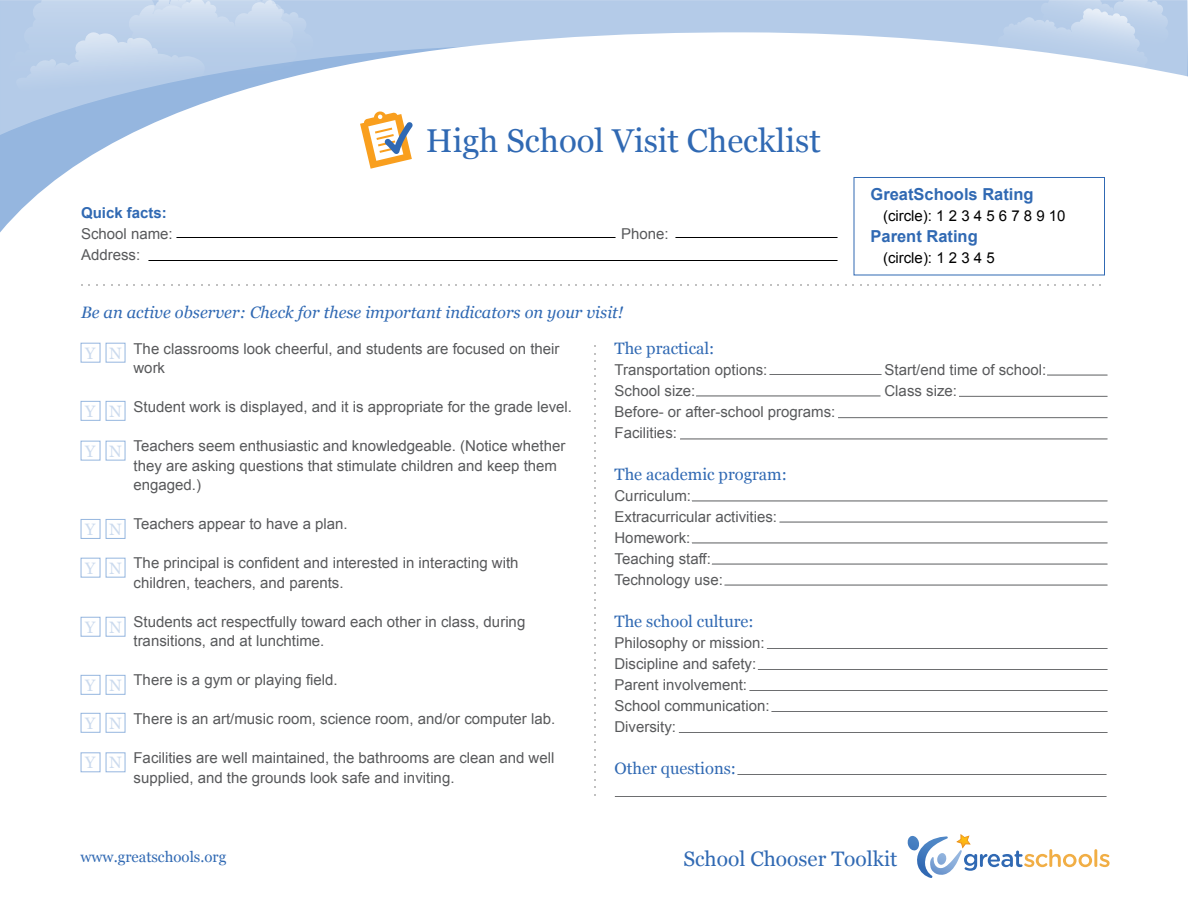
<style>
.page{position:relative;width:1188px;height:918px;background:#fff}
.page>*{position:absolute;margin:0;border:0;box-sizing:border-box;transform-origin:0 0}
.t1{font:33px "Georgia";color:#3069b3}
.t2{font:21px "Georgia";color:#3069b3}
.t3{font:16.5px "Georgia";color:#3069b3}
.t4{font:italic 16.5px "Georgia";color:#3069b3}
.t5{font:700 16.5px "Arial";color:#3069b3}
.t6{font:16.5px "Georgia";color:#ccdbee}
.t7{font:15px/21px "Arial";color:#58595b}
.t8{font:15px "Arial";color:#000}
.t9{font:15px "Georgia";color:#3069b3}
.t10{font:700 15px "Arial";color:#3069b3}
</style>
<div class="page">
<svg style="left:0;top:0;width:1188px;height:233px"></svg>
<svg style="left:0;top:0;width:1187px;height:135px"></svg>
<svg style="left:8px;top:0;width:306px;height:138px"></svg>
<svg style="left:996px;top:0;width:172px;height:97px"></svg>
<hr style="left:1094px;top:849px;width:3px;height:18px;background:#f1ae45">
<svg style="left:1099px;top:854px;width:11px;height:13px"></svg>
<svg style="left:907px;top:834px;width:185px;height:44px"></svg>
<div style="left:854px;top:177px;width:251px;height:98px;border:1px solid #3069b3"></div>
<hr style="left:177px;top:237px;width:439px;height:1px;background:#000">
<hr style="left:149px;top:260px;width:689px;height:1px;background:#000">
<hr style="left:676px;top:237px;width:162px;height:1px;background:#000">
<hr style="left:770px;top:374px;width:112px;height:1px;background:#6d6e70">
<hr style="left:696px;top:396px;width:184px;height:1px;background:#6d6e70">
<hr style="left:838px;top:417px;width:270px;height:1px;background:#6d6e70">
<hr style="left:680px;top:439px;width:428px;height:1px;background:#6d6e70">
<hr style="left:1047px;top:375px;width:61px;height:1px;background:#6d6e70">
<hr style="left:959px;top:396px;width:149px;height:1px;background:#6d6e70">
<hr style="left:692px;top:501px;width:416px;height:1px;background:#6d6e70">
<hr style="left:779px;top:522px;width:329px;height:1px;background:#6d6e70">
<hr style="left:692px;top:543px;width:416px;height:1px;background:#6d6e70">
<hr style="left:712px;top:564px;width:396px;height:1px;background:#6d6e70">
<hr style="left:724px;top:585px;width:384px;height:1px;background:#6d6e70">
<hr style="left:767px;top:648px;width:341px;height:1px;background:#6d6e70">
<hr style="left:758px;top:669px;width:350px;height:1px;background:#6d6e70">
<hr style="left:749px;top:690px;width:359px;height:1px;background:#6d6e70">
<hr style="left:771px;top:711px;width:337px;height:1px;background:#6d6e70">
<hr style="left:679px;top:732px;width:429px;height:1px;background:#6d6e70">
<hr style="left:737px;top:774px;width:370px;height:1px;background:#6d6e70">
<hr style="left:615px;top:796px;width:492px;height:1px;background:#6d6e70">
<div style="left:81px;top:343px;width:19px;height:20px;background:#fff;border:1px solid #95b6df"></div>
<div style="left:106px;top:343px;width:19px;height:20px;background:#fff;border:1px solid #95b6df"></div>
<div style="left:81px;top:401px;width:19px;height:20px;background:#fff;border:1px solid #95b6df"></div>
<div style="left:106px;top:401px;width:19px;height:20px;background:#fff;border:1px solid #95b6df"></div>
<div style="left:81px;top:441px;width:19px;height:20px;background:#fff;border:1px solid #95b6df"></div>
<div style="left:106px;top:441px;width:19px;height:20px;background:#fff;border:1px solid #95b6df"></div>
<div style="left:81px;top:519px;width:19px;height:20px;background:#fff;border:1px solid #95b6df"></div>
<div style="left:106px;top:519px;width:19px;height:20px;background:#fff;border:1px solid #95b6df"></div>
<div style="left:81px;top:558px;width:19px;height:20px;background:#fff;border:1px solid #95b6df"></div>
<div style="left:106px;top:558px;width:19px;height:20px;background:#fff;border:1px solid #95b6df"></div>
<div style="left:81px;top:617px;width:19px;height:20px;background:#fff;border:1px solid #95b6df"></div>
<div style="left:106px;top:617px;width:19px;height:20px;background:#fff;border:1px solid #95b6df"></div>
<div style="left:81px;top:675px;width:19px;height:20px;background:#fff;border:1px solid #95b6df"></div>
<div style="left:106px;top:675px;width:19px;height:20px;background:#fff;border:1px solid #95b6df"></div>
<div style="left:81px;top:713px;width:19px;height:20px;background:#fff;border:1px solid #95b6df"></div>
<div style="left:106px;top:713px;width:19px;height:20px;background:#fff;border:1px solid #95b6df"></div>
<div style="left:81px;top:752px;width:19px;height:20px;background:#fff;border:1px solid #95b6df"></div>
<div style="left:106px;top:752px;width:19px;height:20px;background:#fff;border:1px solid #95b6df"></div>
<svg style="left:360px;top:111px;width:53px;height:58px"></svg>
<h1 class="t1" style="left:426px;top:121px;width:396px">High School Visit Checklist</h1>
<p class="t10" style="left:81px;top:203px;width:87px">Quick facts:</p>
<p class="t7" style="left:81px;top:223px;width:93px">School name:</p>
<p class="t7" style="left:621px;top:223px;width:49px">Phone:</p>
<p class="t7" style="left:81px;top:244px;width:61px">Address:</p>
<p class="t5" style="left:871px;top:183px;width:165px">GreatSchools Rating</p>
<p class="t8" style="left:883px;top:206px;width:184px">(circle): 1 2 3 4 5 6 7 8 9 10</p>
<p class="t5" style="left:871px;top:225px;width:109px">Parent Rating</p>
<p class="t8" style="left:883px;top:248px;width:113px">(circle): 1 2 3 4 5</p>
<p class="t4" style="left:81px;top:302px;width:544px">Be an active observer: Check for these important indicators on your visit!</p>
<p class="t7" style="left:134px;top:339px;width:428px;line-height:19.5px">The classrooms look cheerful, and students are focused on their work</p>
<p class="t7" style="left:134px;top:397px;width:440px">Student work is displayed, and it is appropriate for the grade level.</p>
<p class="t7" style="left:134px;top:436px;width:433px;line-height:19.5px">Teachers seem enthusiastic and knowledgeable. (Notice whether they are asking questions that stimulate children and keep them engaged.)</p>
<p class="t7" style="left:134px;top:514px;width:216px">Teachers appear to have a plan.</p>
<p class="t7" style="left:134px;top:553px;width:387px;line-height:19.5px">The principal is confident and interested in interacting with children, teachers, and parents.</p>
<p class="t7" style="left:134px;top:612px;width:393px;line-height:19.5px">Students act respectfully toward each other in class, during transitions, and at lunchtime.</p>
<p class="t7" style="left:134px;top:670px;width:206px">There is a gym or playing field.</p>
<p class="t7" style="left:134px;top:709px;width:423px">There is an art/music room, science room, and/or computer lab.</p>
<p class="t7" style="left:134px;top:748px;width:422px;line-height:19.5px">Facilities are well maintained, the bathrooms are clean and well supplied, and the grounds look safe and inviting.</p>
<p class="t3" style="left:615px;top:339px;width:101px">The practical:</p>
<p class="t7" style="left:615px;top:360px;width:154px">Transportation options:</p>
<p class="t7" style="left:885px;top:360px;width:163px">Start/end time of school:</p>
<p class="t7" style="left:615px;top:381px;width:82px">School size:</p>
<p class="t7" style="left:885px;top:381px;width:74px">Class size:</p>
<p class="t7" style="left:615px;top:402px;width:222px">Before- or after-school programs:<br>Facilities:</p>
<p class="t3" style="left:615px;top:465px;width:174px">The academic program:</p>
<p class="t7" style="left:615px;top:486px;width:164px">Curriculum:<br>Extracurricular activities:<br>Homework:<br>Teaching staff:<br>Technology use:</p>
<p class="t3" style="left:615px;top:612px;width:141px">The school culture:</p>
<p class="t7" style="left:615px;top:633px;width:157px">Philosophy or mission:<br>Discipline and safety:<br>Parent involvement:<br>School communication:<br>Diversity:</p>
<p class="t3" style="left:615px;top:759px;width:123px">Other questions:</p>
<p class="t6" style="left:85px;top:343px;width:38px">Y N</p>
<p class="t6" style="left:85px;top:401px;width:38px">Y N</p>
<p class="t6" style="left:85px;top:441px;width:38px">Y N</p>
<p class="t6" style="left:85px;top:519px;width:38px">Y N</p>
<p class="t6" style="left:85px;top:558px;width:38px">Y N</p>
<p class="t6" style="left:85px;top:617px;width:38px">Y N</p>
<p class="t6" style="left:85px;top:675px;width:38px">Y N</p>
<p class="t6" style="left:85px;top:713px;width:38px">Y N</p>
<p class="t6" style="left:85px;top:753px;width:38px">Y N</p>
<p class="t9" style="left:81px;top:848px;width:147px">www.greatschools.org</p>
<h2 class="t2" style="left:683px;top:847px;width:216px">School Chooser Toolkit</h2>
</div>
